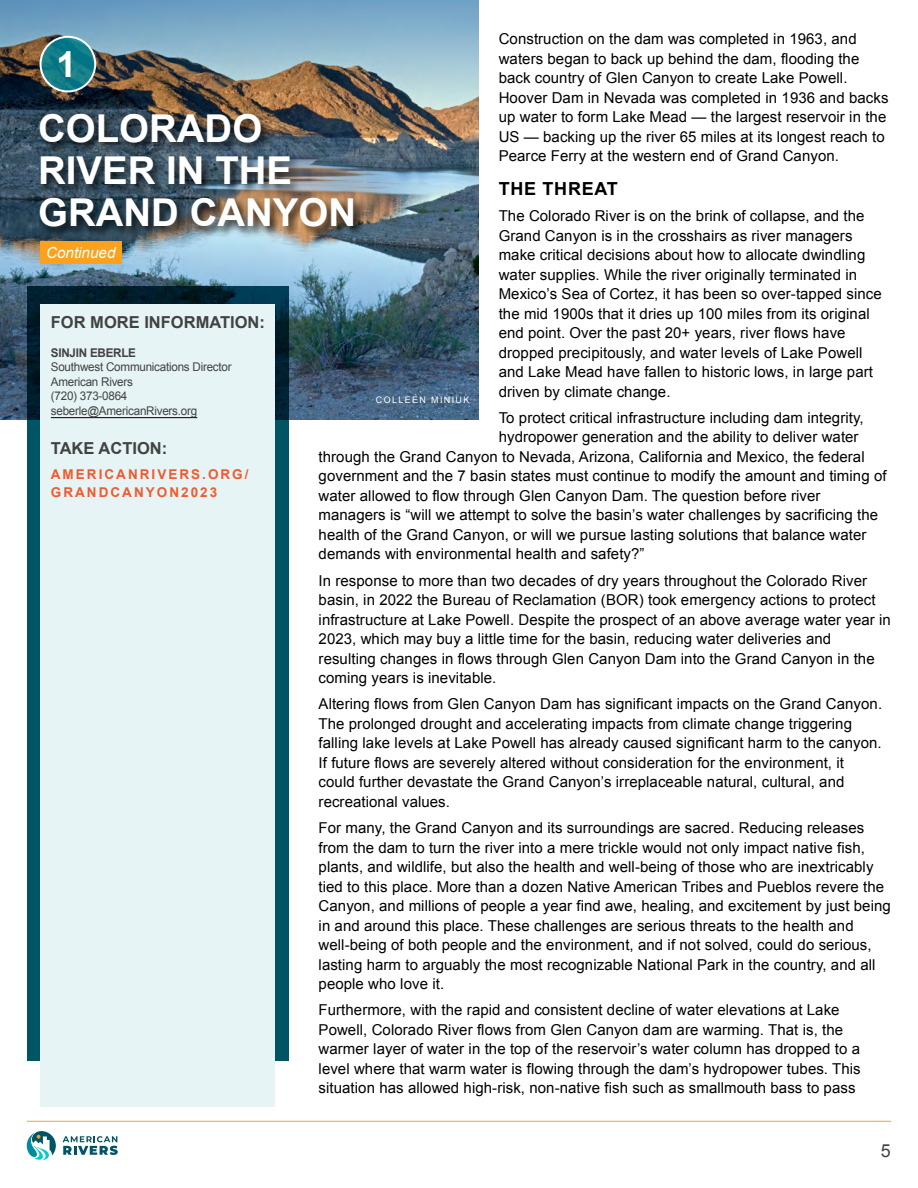
<style>
.page{position:relative;width:918px;height:1188px;background:#fff}
.page>*{position:absolute;margin:0;border:0;box-sizing:border-box;transform-origin:0 0}
.t1{font:700 38.4px/42px "Arial";color:#fff}
.t2{font:700 36px "Arial";color:#fff}
.t3{font:700 18px "Arial";letter-spacing:.04em;color:#000}
.t4{font:18px "Arial";color:#424242}
.t5{font:700 16.5px "Arial";color:#424242}
.t6{font:italic 15.3px "Arial";color:#fff}
.t7{font:15px/19.5px "Arial";letter-spacing:.005em;color:#000}
.t8{font:700 13.5px/18px "Arial";letter-spacing:.15em;color:#f05a2d}
.t9{font:12px/14.4px "Arial";letter-spacing:-.02em;color:#424242}
.t10{font:700 12px "Arial";letter-spacing:-.02em;color:#424242}
.t11{font:9px "Arial";letter-spacing:.15em;color:#fff}
</style>
<div class="page">
<svg style="left:63px;top:1136px;width:55px;height:19px"></svg>
<svg style="left:27px;top:1131px;width:29px;height:29px"></svg>
<img style="left:0;top:0;width:478px;height:419px">
<svg style="left:41px;top:37px;width:54px;height:54px;background:#167f8b"></svg>
<div style="left:40px;top:36px;width:56px;height:56px;border:2px solid #fff;border-radius:50%"></div>
<div style="left:37px;top:111px;width:329px;height:128px;background:#000;opacity:.75"></div>
<div style="left:40px;top:242px;width:82px;height:22px;background:#faa21b"></div>
<svg style="left:27px;top:286px;width:261px;height:775px;background:#004353"></svg>
<div style="left:40px;top:304px;width:235px;height:803px;background:#e6f4f5"></div>
<hr style="left:51px;top:417px;width:146px;height:1px;background:#000">
<hr style="left:27px;top:1121px;width:864px;height:1px;background:#faa21b">
<p class="t7" style="left:499px;top:29px;width:391px">Construction on the dam was completed in 1963, and waters began to back up behind the dam, flooding the back country of Glen Canyon to create Lake Powell.<br>Hoover Dam in Nevada was completed in 1936 and backs up water to form Lake Mead — the largest reservoir in the US — backing up the river 65 miles at its longest reach to Pearce Ferry at the western end of Grand Canyon.</p>
<p class="t3" style="left:499px;top:177px;width:121px">THE THREAT</p>
<p class="t7" style="left:499px;top:206px;width:385px">The Colorado River is on the brink of collapse, and the Grand Canyon is in the crosshairs as river managers make critical decisions about how to allocate dwindling water supplies. While the river originally terminated in Mexico’s Sea of Cortez, it has been so over-tapped since the mid 1900s that it dries up 100 miles from its original end point. Over the past 20+ years, river flows have dropped precipitously, and water levels of Lake Powell and Lake Mead have fallen to historic lows, in large part driven by climate change.</p>
<p class="t7" style="left:499px;top:408px;width:367px">To protect critical infrastructure including dam integrity,</p>
<p class="t7" style="left:499px;top:427px;width:361px">hydropower generation and the ability to deliver water</p>
<p class="t7" style="left:319px;top:447px;width:548px">through the Grand Canyon to Nevada, Arizona, California and Mexico, the federal</p>
<p class="t7" style="left:319px;top:466px;width:570px">government and the 7 basin states must continue to modify the amount and timing of</p>
<p class="t7" style="left:319px;top:486px;width:503px">water allowed to flow through Glen Canyon Dam. The question before river</p>
<p class="t7" style="left:319px;top:505px;width:561px">managers is “will we attempt to solve the basin’s water challenges by sacrificing the</p>
<p class="t7" style="left:319px;top:525px;width:549px">health of the Grand Canyon, or will we pursue lasting solutions that balance water</p>
<p class="t7" style="left:319px;top:544px;width:328px">demands with environmental health and safety?”</p>
<p class="t7" style="left:319px;top:571px;width:574px">In response to more than two decades of dry years throughout the Colorado River basin, in 2022 the Bureau of Reclamation (BOR) took emergency actions to protect infrastructure at Lake Powell. Despite the prospect of an above average water year in 2023, which may buy a little time for the basin, reducing water deliveries and resulting changes in flows through Glen Canyon Dam into the Grand Canyon in the coming years is inevitable.</p>
<p class="t7" style="left:319px;top:694px;width:565px">Altering flows from Glen Canyon Dam has significant impacts on the Grand Canyon.<br>The prolonged drought and accelerating impacts from climate change triggering falling lake levels at Lake Powell has already caused significant harm to the canyon.<br>If future flows are severely altered without consideration for the environment, it could further devastate the Grand Canyon’s irreplaceable natural, cultural, and recreational values.</p>
<p class="t7" style="left:319px;top:818px;width:574px">For many, the Grand Canyon and its surroundings are sacred. Reducing releases from the dam to turn the river into a mere trickle would not only impact native fish, plants, and wildlife, but also the health and well-being of those who are inextricably tied to this place. More than a dozen Native American Tribes and Pueblos revere the Canyon, and millions of people a year find awe, healing, and excitement by just being in and around this place. These challenges are serious threats to the health and well-being of both people and the environment, and if not solved, could do serious, lasting harm to arguably the most recognizable National Park in the country, and all people who love it.</p>
<p class="t7" style="left:319px;top:1000px;width:544px">Furthermore, with the rapid and consistent decline of water elevations at Lake Powell, Colorado River flows from Glen Canyon dam are warming. That is, the warmer layer of water in the top of the reservoir’s water column has dropped to a level where that warm water is flowing through the dam’s hydropower tubes. This situation has allowed high-risk, non-native fish such as smallmouth bass to pass</p>
<h2 class="t2" style="left:57px;top:41px;width:21px">1</h2>
<h1 class="t1" style="left:38px;top:109px;width:320px">COLORADO<br>RIVER IN THE<br>GRAND CANYON</h1>
<p class="t6" style="left:46px;top:243px;width:71px">Continued</p>
<p class="t5" style="left:51px;top:311px;width:216px">FOR MORE INFORMATION:</p>
<p class="t10" style="left:51px;top:345px;width:87px">SINJIN EBERLE</p>
<p class="t9" style="left:51px;top:360px;width:182px">Southwest Communications Director<br>American Rivers<br>(720) 373-0864 seberle@AmericanRivers.org</p>
<p class="t5" style="left:51px;top:437px;width:118px">TAKE ACTION:</p>
<p class="t8" style="left:51px;top:465px;width:199px">AMERICANRIVERS.ORG/<br>GRANDCANYON2023</p>
<p class="t11" style="left:376px;top:394px;width:95px">COLLEEN MINIUK</p>
<p class="t4" style="left:881px;top:1139px;width:12px">5</p>
</div>
